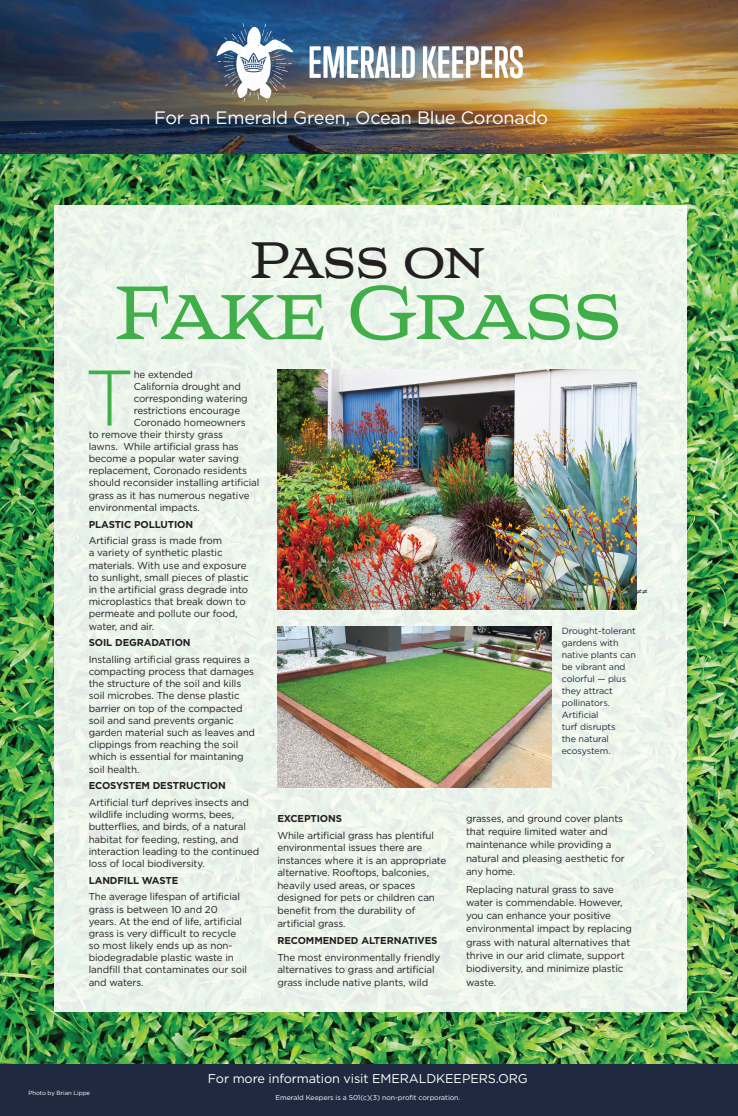
<style>
.page{position:relative;width:738px;height:1116px;background:#fff}
.page>*{position:absolute;margin:0;border:0;box-sizing:border-box;transform-origin:0 0}
.t1{font:300 78.6px "Gotham";color:#40ae49}
.t2{font:75px "Aviano Wedge No Bo";letter-spacing:-.07em;color:#40ae49;scale:.8 1}
.t3{font:51px "Aviano Wedge No Bo";letter-spacing:-.085em;color:#231f20;scale:.8 1}
.t4{font:18px "Gotham";letter-spacing:-.01em;color:#fff}
.t5{font:12.7px "Gotham";letter-spacing:-.01em;color:#fff}
.t6{font:10px/12.2px "Gotham";letter-spacing:-.01em;color:#231f20}
.t7{font:700 10px "Gotham";letter-spacing:-.01em;color:#231f20}
.t8{font:9px/12px "Gotham";letter-spacing:-.01em;color:#1f2a40}
.t9{font:7px "Gotham";letter-spacing:-.01em;color:#fff}
.t10{font:6px "Gotham";letter-spacing:-.01em;color:#fff}
</style>
<div class="page">
<div style="left:0;top:1063px;width:738px;height:53px;background:#1f2a40"></div>
<img style="left:0;top:154px;width:738px;height:909px">
<img style="left:0;top:0;width:738px;height:154px">
<img style="left:211px;top:17px;width:322px;height:91px">
<div style="left:54px;top:206px;width:633px;height:806px;background:linear-gradient(to right,#ebf3eb,#edf5ec)"></div>
<img style="left:277px;top:370px;width:360px;height:240px">
<img style="left:277px;top:627px;width:274px;height:161px">
<svg style="left:637px;top:589px;width:10px;height:5px"></svg>
<h3 class="t4" style="left:154px;top:106px;width:396px">For an Emerald Green, Ocean Blue Coronado</h3>
<h3 class="t3" style="left:249px;top:229px;width:299px">Pass on</h3>
<h2 class="t2" style="left:113px;top:267px;width:640px">Fake Grass</h2>
<h1 class="t1" style="left:85px;top:348px;width:51px">T</h1>
<p class="t6" style="left:134px;top:368px;width:61px">he extended</p>
<p class="t6" style="left:134px;top:380px;width:109px">California drought and</p>
<p class="t6" style="left:134px;top:392px;width:116px">corresponding watering</p>
<p class="t6" style="left:134px;top:404px;width:108px">restrictions encourage</p>
<p class="t6" style="left:134px;top:416px;width:113px">Coronado homeowners</p>
<p class="t6" style="left:89px;top:428px;width:136px">to remove their thirsty grass</p>
<p class="t6" style="left:89px;top:440px;width:152px">lawns. While artificial grass has</p>
<p class="t6" style="left:89px;top:452px;width:152px">become a popular water saving</p>
<p class="t6" style="left:89px;top:464px;width:160px">replacement, Coronado residents</p>
<p class="t6" style="left:89px;top:477px;width:172px">should reconsider installing artificial</p>
<p class="t6" style="left:89px;top:489px;width:162px">grass as it has numerous negative</p>
<p class="t6" style="left:89px;top:501px;width:113px">environmental impacts.</p>
<p class="t7" style="left:89px;top:517px;width:106px">PLASTIC POLLUTION</p>
<p class="t6" style="left:89px;top:534px;width:162px">Artificial grass is made from<br>a variety of synthetic plastic materials. With use and exposure to sunlight, small pieces of plastic in the artificial grass degrade into microplastics that break down to permeate and pollute our food, water, and air.</p>
<p class="t7" style="left:89px;top:636px;width:103px">SOIL DEGRADATION</p>
<p class="t6" style="left:89px;top:653px;width:168px">Installing artificial grass requires a compacting process that damages the structure of the soil and kills soil microbes. The dense plastic barrier on top of the compacted soil and sand prevents organic garden material such as leaves and clippings from reaching the soil which is essential for maintaning soil health.</p>
<p class="t7" style="left:89px;top:779px;width:139px">ECOSYSTEM DESTRUCTION</p>
<p class="t6" style="left:89px;top:796px;width:172px">Artificial turf deprives insects and wildlife including worms, bees, butterflies, and birds, of a natural habitat for feeding, resting, and interaction leading to the continued loss of local biodiversity.</p>
<p class="t7" style="left:89px;top:873px;width:91px">LANDFILL WASTE</p>
<p class="t6" style="left:89px;top:891px;width:160px">The average lifespan of artificial grass is between 10 and 20 years. At the end of life, artificial grass is very difficult to recycle so most likely ends up as non&shy;biodegradable plastic waste in landfill that contaminates our soil and waters.</p>
<p class="t8" style="left:562px;top:625px;width:76px">Drought-tolerant gardens with native plants can be vibrant and colorful — plus they attract pollinators.<br>Artificial<br>turf disrupts<br>the natural ecosystem.</p>
<p class="t6" style="left:466px;top:811px;width:160px;line-height:13.3px">grasses, and ground cover plants that require limited water and maintenance while providing a natural and pleasing aesthetic for any home.</p>
<p class="t6" style="left:466px;top:882px;width:167px;line-height:13.3px">Replacing natural grass to save water is commendable. However, you can enhance your positive environmental impact by replacing grass with natural alternatives that thrive in our arid climate, support biodiversity, and minimize plastic waste.</p>
<p class="t7" style="left:277px;top:812px;width:66px">EXCEPTIONS</p>
<p class="t6" style="left:277px;top:829px;width:171px;line-height:12.5px">While artificial grass has plentiful environmental issues there are instances where it is an appropriate alternative. Rooftops, balconies, heavily used areas, or spaces designed for pets or children can benefit from the durability of artificial grass.</p>
<p class="t7" style="left:277px;top:933px;width:162px">RECOMMENDED ALTERNATIVES</p>
<p class="t6" style="left:277px;top:951px;width:164px;line-height:12.5px">The most environmentally friendly alternatives to grass and artificial grass include native plants, wild</p>
<p class="t10" style="left:28px;top:1089px;width:63px">Photo by Brian Lippe</p>
<p class="t5" style="left:208px;top:1070px;width:321px">For more information visit EMERALDKEEPERS.ORG</p>
<p class="t9" style="left:276px;top:1093px;width:186px">Emerald Keepers is a 501(c)(3) non-profit corporation.</p>
</div>
